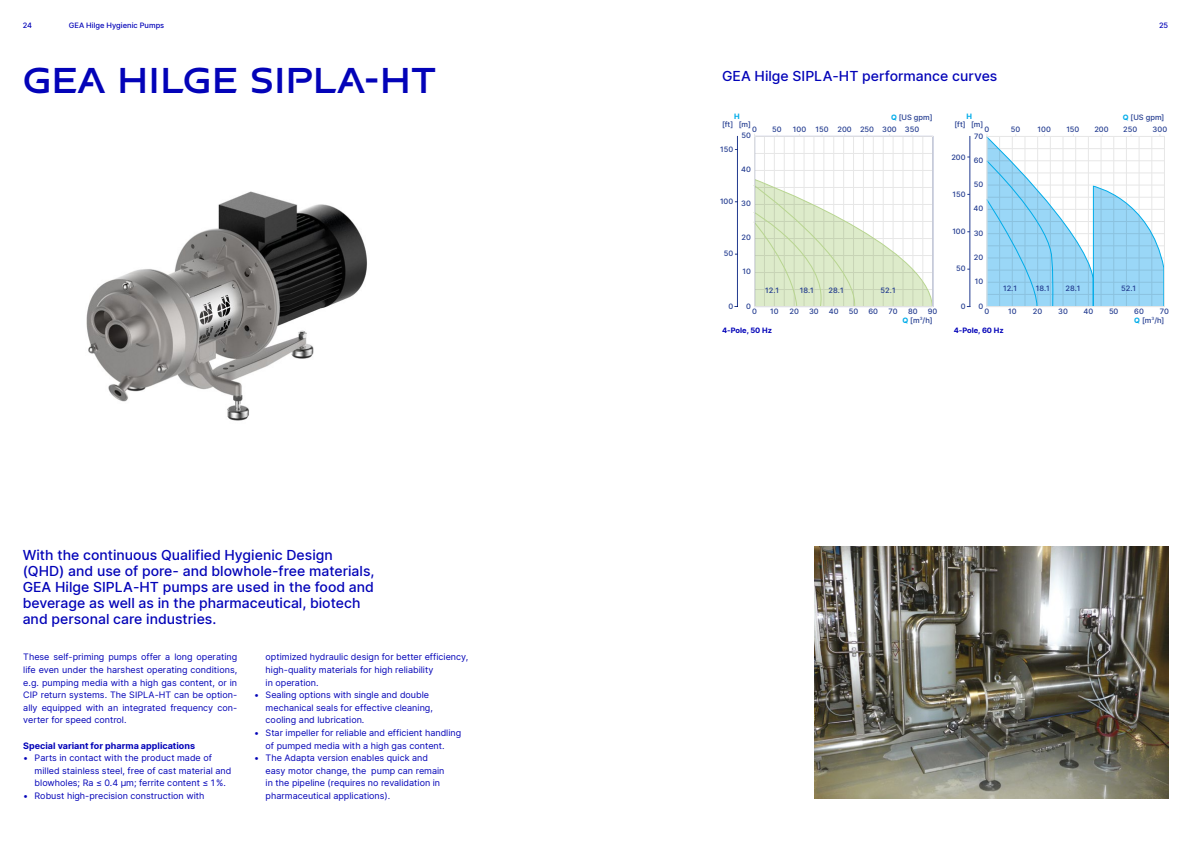
<style>
.page{position:relative;width:1191px;height:842px;background:#fff}
.page>*{position:absolute;margin:0;border:0;box-sizing:border-box;transform-origin:0 0}
.t1{font:700 38px "GEA Sans";color:#0303b8}
.t2{font:500 14px/16.1px "Inter";color:#0303b8}
.t3{font:9px/12.6px "Inter";color:#0303b8}
.t4{font:700 9px "Inter";color:#0303b8}
.t5{font:500 7.5px "Inter";color:#213a8f}
.t6{font:500 7.5px "Inter";color:#0303b8}
.t7{font:700 7.5px "Inter";color:#0303b8}
.t8{font:700 7.5px "Inter";color:#00ace9}
.s1{font-weight:700;color:#00ace9}
</style>
<div class="page">
<hr style="left:754px;top:153px;width:178px;height:1px;background:#e7e7e7">
<hr style="left:754px;top:170px;width:178px;height:1px;background:#e7e7e7">
<hr style="left:764px;top:136px;width:1px;height:171px;background:#e7e7e7">
<hr style="left:774px;top:136px;width:1px;height:170px;background:#e7e7e7">
<hr style="left:784px;top:136px;width:1px;height:170px;background:#e7e7e7">
<hr style="left:794px;top:136px;width:1px;height:170px;background:#e7e7e7">
<hr style="left:804px;top:136px;width:1px;height:170px;background:#e7e7e7">
<hr style="left:813px;top:136px;width:1px;height:170px;background:#e7e7e7">
<hr style="left:823px;top:136px;width:1px;height:170px;background:#e7e7e7">
<hr style="left:833px;top:136px;width:1px;height:170px;background:#e7e7e7">
<hr style="left:843px;top:136px;width:1px;height:170px;background:#e7e7e7">
<hr style="left:853px;top:136px;width:1px;height:170px;background:#e7e7e7">
<hr style="left:863px;top:136px;width:1px;height:170px;background:#e7e7e7">
<hr style="left:873px;top:136px;width:1px;height:170px;background:#e7e7e7">
<hr style="left:883px;top:136px;width:1px;height:170px;background:#e7e7e7">
<hr style="left:893px;top:136px;width:1px;height:170px;background:#e7e7e7">
<hr style="left:903px;top:136px;width:1px;height:170px;background:#e7e7e7">
<hr style="left:912px;top:136px;width:1px;height:170px;background:#e7e7e7">
<hr style="left:922px;top:136px;width:1px;height:170px;background:#e7e7e7">
<hr style="left:1164px;top:136px;width:1px;height:170px;background:#e7e7e7">
<svg style="left:753px;top:179px;width:178px;height:126px"></svg>
<div style="left:754px;top:136px;width:179px;height:171px;border:1px solid #e7e7e7"></div>
<hr style="left:737px;top:136px;width:1px;height:170px;background:#213a8f">
<svg style="left:986px;top:134px;width:176px;height:171px"></svg>
<hr style="left:969px;top:136px;width:1px;height:170px;background:#213a8f">
<div style="left:986px;top:136px;width:178px;height:171px;border:1px solid #e7e7e7"></div>
<img style="left:86px;top:191px;width:281px;height:230px">
<img style="left:814px;top:547px;width:354px;height:252px">
<p class="t6" style="left:23px;top:20px;width:11px">24</p>
<p class="t6" style="left:69px;top:20px;width:97px">GEA Hilge Hygienic Pumps</p>
<p class="t6" style="left:1159px;top:20px;width:11px">25</p>
<h1 class="t1" style="left:23px;top:57px;width:415px">GEA HILGE SIPLA-HT</h1>
<h2 class="t2" style="left:23px;top:546px;width:353px">With the continuous Qualified Hygienic Design (QHD) and use of pore- and blowhole-free materials, GEA Hilge SIPLA-HT pumps are used in the food and beverage as well as in the pharmaceutical, biotech and personal care industries.</h2>
<p class="t3" style="left:23px;top:650px;width:215px;text-align:justify">These self-priming pumps offer a long operating life even under the harshest operating conditions, e.g. pumping media with a high gas content, or in CIP return systems. The SIPLA-HT can be option&shy;ally equipped with an integrated frequency con&shy;verter for speed control.</p>
<p class="t4" style="left:23px;top:738px;width:173px">Special variant for pharma applications</p>
<p class="t3" style="left:35px;top:751px;width:198px;text-indent:-11px">• Parts in contact with the product made of milled stainless steel, free of cast material and blowholes; Ra ≤ 0.4 µm; ferrite content ≤ 1%.</p>
<p class="t3" style="left:23px;top:789px;width:183px">• Robust high-precision construction with</p>
<p class="t3" style="left:266px;top:650px;width:204px">optimized hydraulic design for better efficiency, high-quality materials for high reliability<br>in operation.</p>
<p class="t3" style="left:266px;top:688px;width:169px;text-indent:-11px">• Sealing options with single and double mechanical seals for effective cleaning, cooling and lubrication.</p>
<p class="t3" style="left:254px;top:726px;width:208px;text-align:center">• Star impeller for reliable and efficient handling of pumped media with a high gas content.</p>
<p class="t3" style="left:266px;top:751px;width:180px;text-indent:-11px">• The Adapta version enables quick and easy motor change, the pump can remain in the pipeline (requires no revalidation in pharmaceutical applications).</p>
<h2 class="t2" style="left:722px;top:67px;width:277px">GEA Hilge SIPLA-HT performance curves</h2>
<p class="t8" style="left:734px;top:111px;width:7px">H</p>
<p class="t5" style="left:722px;top:119px;width:30px">[ft] [m]</p>
<p class="t5" style="left:891px;top:112px;width:43px"><span class="s1">Q</span> [US gpm]</p>
<p class="t5" style="left:752px;top:124px;width:6px">0</p>
<p class="t5" style="left:772px;top:124px;width:11px">50</p>
<p class="t5" style="left:793px;top:124px;width:128px">100 150 200 250 300 350</p>
<p class="t5" style="left:741px;top:130px;width:11px">50</p>
<p class="t5" style="left:720px;top:143px;width:15px">150</p>
<p class="t5" style="left:741px;top:164px;width:11px">40</p>
<p class="t5" style="left:720px;top:196px;width:15px">100</p>
<p class="t5" style="left:741px;top:198px;width:11px">30</p>
<p class="t5" style="left:741px;top:232px;width:11px">20</p>
<p class="t8" style="left:966px;top:111px;width:7px">H</p>
<p class="t5" style="left:954px;top:119px;width:30px">[ft] [m]</p>
<p class="t5" style="left:1123px;top:112px;width:43px"><span class="s1">Q</span> [US gpm]</p>
<p class="t5" style="left:984px;top:124px;width:6px">0</p>
<p class="t5" style="left:1010px;top:124px;width:11px">50</p>
<p class="t5" style="left:1037px;top:124px;width:15px">100</p>
<p class="t5" style="left:1066px;top:124px;width:15px">150</p>
<p class="t5" style="left:1094px;top:124px;width:16px">200</p>
<p class="t5" style="left:1123px;top:124px;width:16px">250</p>
<p class="t5" style="left:1152px;top:124px;width:16px">300</p>
<p class="t5" style="left:974px;top:130px;width:11px">70</p>
<p class="t5" style="left:973px;top:155px;width:11px">60</p>
<p class="t5" style="left:951px;top:152px;width:16px">200</p>
<p class="t5" style="left:952px;top:189px;width:15px">150</p>
<p class="t5" style="left:952px;top:226px;width:15px">100</p>
<p class="t5" style="left:973px;top:179px;width:11px">50</p>
<p class="t5" style="left:973px;top:203px;width:11px">40</p>
<p class="t5" style="left:973px;top:227px;width:11px">30</p>
<p class="t5" style="left:723px;top:248px;width:11px">50</p>
<p class="t5" style="left:728px;top:300px;width:6px">0</p>
<p class="t5" style="left:742px;top:266px;width:10px">10</p>
<p class="t5" style="left:974px;top:252px;width:11px">20</p>
<p class="t5" style="left:975px;top:276px;width:10px">10</p>
<p class="t5" style="left:956px;top:263px;width:11px">50</p>
<p class="t5" style="left:765px;top:285px;width:15px">12.1</p>
<p class="t5" style="left:800px;top:285px;width:15px">18.1</p>
<p class="t5" style="left:828px;top:285px;width:17px">28.1</p>
<p class="t5" style="left:880px;top:285px;width:16px">52.1</p>
<p class="t5" style="left:1003px;top:283px;width:15px">12.1</p>
<p class="t5" style="left:1036px;top:283px;width:15px">18.1</p>
<p class="t5" style="left:1065px;top:283px;width:17px">28.1</p>
<p class="t5" style="left:1121px;top:283px;width:16px">52.1</p>
<p class="t5" style="left:746px;top:300px;width:6px">0</p>
<p class="t5" style="left:752px;top:306px;width:6px">0</p>
<p class="t5" style="left:770px;top:306px;width:10px">10</p>
<p class="t5" style="left:789px;top:306px;width:11px">20</p>
<p class="t5" style="left:809px;top:306px;width:11px">30</p>
<p class="t5" style="left:829px;top:306px;width:11px">40</p>
<p class="t5" style="left:848px;top:306px;width:11px">50</p>
<p class="t5" style="left:868px;top:306px;width:11px">60</p>
<p class="t5" style="left:888px;top:306px;width:11px">70</p>
<p class="t5" style="left:908px;top:306px;width:11px">80</p>
<p class="t5" style="left:928px;top:306px;width:11px">90</p>
<p class="t5" style="left:960px;top:300px;width:6px">0</p>
<p class="t5" style="left:978px;top:300px;width:6px">0</p>
<p class="t5" style="left:984px;top:306px;width:6px">0</p>
<p class="t5" style="left:1008px;top:306px;width:10px">10</p>
<p class="t5" style="left:1033px;top:306px;width:11px">20</p>
<p class="t5" style="left:1058px;top:306px;width:11px">30</p>
<p class="t5" style="left:1083px;top:306px;width:11px">40</p>
<p class="t5" style="left:1109px;top:306px;width:11px">50</p>
<p class="t5" style="left:1134px;top:306px;width:11px">60</p>
<p class="t5" style="left:1159px;top:306px;width:11px">70</p>
<p class="t5" style="left:902px;top:315px;width:32px"><span class="s1">Q</span> [m<sup>3</sup>/h]</p>
<p class="t5" style="left:1134px;top:315px;width:32px"><span class="s1">Q</span> [m<sup>3</sup>/h]</p>
<p class="t7" style="left:722px;top:324px;width:51px">4-Pole, 50 Hz</p>
<p class="t7" style="left:953px;top:324px;width:52px">4-Pole, 60 Hz</p>
</div>
